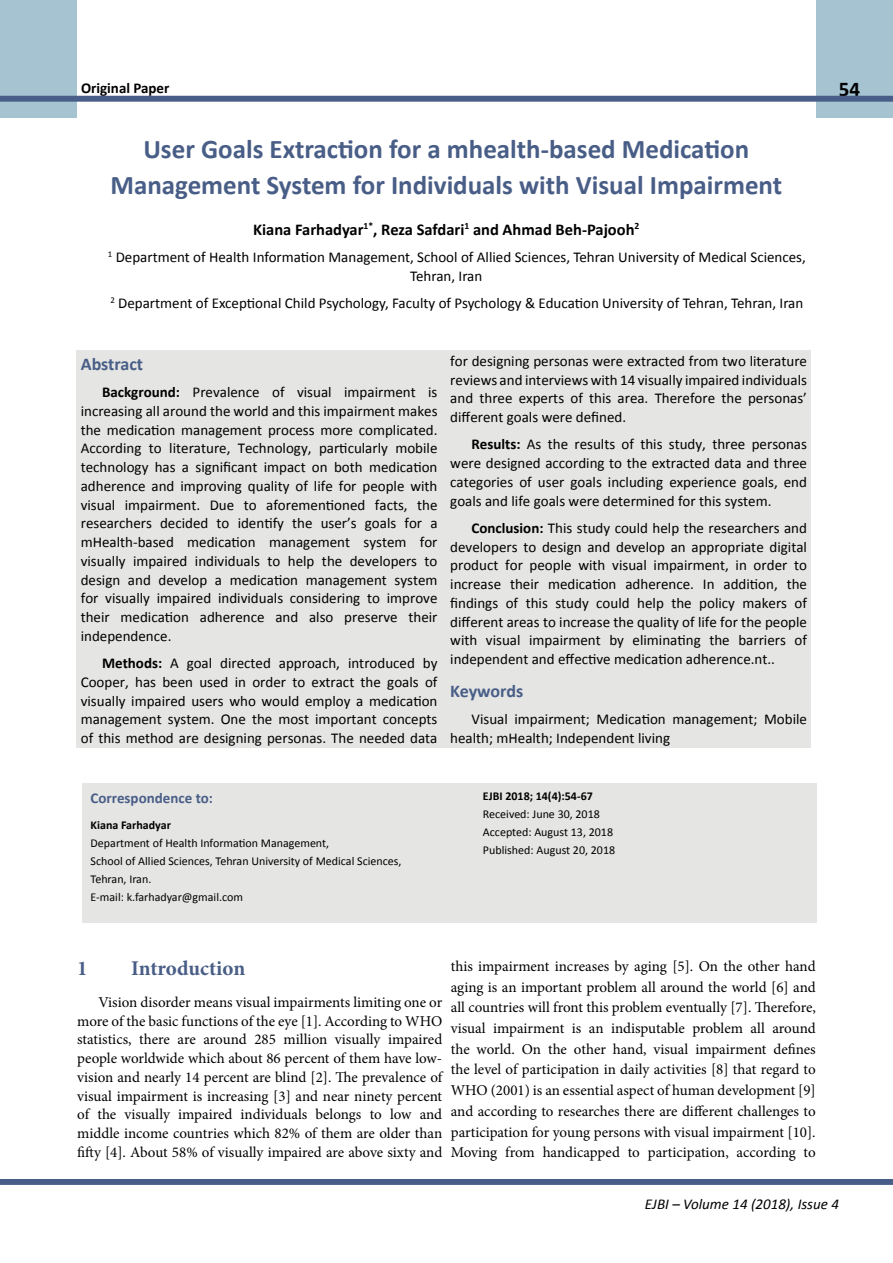
<style>
.page{position:relative;width:893px;height:1263px;background:#fff}
.page>*{position:absolute;margin:0;border:0;box-sizing:border-box;transform-origin:0 0}
.t1{font:700 27px/36px "Calibri";color:#495e87;text-align:center}
.t2{font:700 21px "Minion Pro";letter-spacing:-.005em;color:#495e87}
.t3{font:700 21px "Calibri";color:#000}
.t4{font:700 18px "Calibri";letter-spacing:-.005em;color:#495e87}
.t5{font:700 16.5px "Calibri";color:#000}
.t6{font:15px/18.8px "Calibri";color:#000;text-align:justify}
.t7{font:15px/20.7px "Minion Pro";color:#000;text-align:justify}
.t8{font:italic 15px "Calibri";color:#000}
.t9{font:700 15px "Calibri";color:#495e87}
.t10{font:700 15px "Calibri";color:#000}
.t11{font:12px/18px "Calibri";color:#000}
.t12{font:700 12px "Calibri";color:#000}
.s1{font-weight:700}
</style>
<div class="page">
<div style="left:0;top:1179px;width:893px;height:6px;background:#485e88"></div>
<div style="left:0;top:0;width:76px;height:118px;background:#a5c3d1"></div>
<div style="left:816px;top:0;width:77px;height:118px;background:#a5c3d1"></div>
<div style="left:0;top:96px;width:893px;height:6px;background:#485e88"></div>
<div style="left:76px;top:350px;width:735px;height:398px;background:#e5e5e4"></div>
<div style="left:82px;top:783px;width:735px;height:140px;background:#e5e5e4"></div>
<p class="t10" style="left:81px;top:78px;width:90px">Original Paper</p>
<h2 class="t3" style="left:839px;top:75px;width:23px">54</h2>
<h1 class="t1" style="left:110px;top:131px;width:673px">User Goals Extraction for a mhealth-based Medication<br>Management System for Individuals with Visual Impairment</h1>
<p class="t5" style="left:253px;top:219px;width:388px">Kiana Farhadyar<sup>1*</sup>, Reza Safdari<sup>1</sup> and Ahmad Beh-Pajooh<sup>2</sup></p>
<p class="t6" style="left:410px;top:248px;width:397px;text-indent:-302px"><sup>1</sup> Department of Health Information Management, School of Allied Sciences, Tehran University of Medical Sciences,<br>Tehran, Iran</p>
<p class="t6" style="left:110px;top:294px;width:694px"><sup>2</sup> Department of Exceptional Child Psychology, Faculty of Psychology &amp; Education University of Tehran, Tehran, Iran</p>
<p class="t4" style="left:81px;top:352px;width:64px">Abstract</p>
<p class="t6" style="left:81px;top:383px;width:358px;text-indent:21px"><span class="s1">Background:</span> Prevalence of visual impairment is increasing all around the world and this impairment makes the medication management process more complicated.<br>According to literature, Technology, particularly mobile technology has a significant impact on both medication adherence and improving quality of life for people with visual impairment. Due to aforementioned facts, the researchers decided to identify the user’s goals for a mHealth-based medication management system for visually impaired individuals to help the developers to design and develop a medication management system for visually impaired individuals considering to improve their medication adherence and also preserve their independence.</p>
<p class="t6" style="left:81px;top:654px;width:358px;text-indent:21px"><span class="s1">Methods:</span> A goal directed approach, introduced by Cooper, has been used in order to extract the goals of visually impaired users who would employ a medication management system. One the most important concepts of this method are designing personas. The needed data</p>
<p class="t6" style="left:450px;top:352px;width:358px">for designing personas were extracted from two literature reviews and interviews with 14 visually impaired individuals and three experts of this area. Therefore the personas’ different goals were defined.</p>
<p class="t6" style="left:450px;top:435px;width:358px;text-indent:21px"><span class="s1">Results:</span> As the results of this study, three personas were designed according to the extracted data and three categories of user goals including experience goals, end goals and life goals were determined for this system.</p>
<p class="t6" style="left:450px;top:519px;width:358px;text-indent:21px"><span class="s1">Conclusion:</span> This study could help the researchers and developers to design and develop an appropriate digital product for people with visual impairment, in order to increase their medication adherence. In addition, the findings of this study could help the policy makers of different areas to increase the quality of life for the people with visual impairment by eliminating the barriers of independent and effective medication adherence.nt..</p>
<p class="t4" style="left:450px;top:679px;width:75px">Keywords</p>
<p class="t6" style="left:450px;top:710px;width:358px;text-indent:21px">Visual impairment; Medication management; Mobile health; mHealth; Independent living</p>
<p class="t9" style="left:91px;top:788px;width:124px">Correspondence to:</p>
<p class="t12" style="left:91px;top:817px;width:82px">Kiana Farhadyar</p>
<p class="t11" style="left:91px;top:834px;width:312px">Department of Health Information Management,<br>School of Allied Sciences, Tehran University of Medical Sciences, Tehran, Iran.<br>E-mail: k.farhadyar@gmail.com</p>
<p class="t12" style="left:483px;top:789px;width:111px">EJBI 2018; 14(4):54-67</p>
<p class="t11" style="left:483px;top:805px;width:134px">Received: June 30, 2018<br>Accepted: August 13, 2018<br>Published: August 20, 2018</p>
<p class="t7" style="left:451px;top:956px;width:367px">this impairment increases by aging [5]. On the other hand aging is an important problem all around the world [6] and all countries will front this problem eventually [7]. Therefore, visual impairment is an indisputable problem all around the world. On the other hand, visual impairment defines the level of participation in daily activities [8] that regard to WHO (2001) is an essential aspect of human development [9] and according to researches there are different challenges to participation for young persons with visual impairment [10].<br>Moving from handicapped to participation, according to</p>
<h2 class="t2" style="left:77px;top:954px;width:12px">1</h2>
<h2 class="t2" style="left:131px;top:954px;width:116px">Introduction</h2>
<p class="t7" style="left:77px;top:993px;width:367px;line-height:18.8px;text-indent:21px">Vision disorder means visual impairments limiting one or more of the basic functions of the eye [1]. According to WHO statistics, there are around 285 million visually impaired people worldwide which about 86 percent of them have low&shy;vision and nearly 14 percent are blind [2]. The prevalence of visual impairment is increasing [3] and near ninety percent of the visually impaired individuals belongs to low and middle income countries which 82% of them are older than fifty [4]. About 58% of visually impaired are above sixty and</p>
<p class="t8" style="left:645px;top:1194px;width:196px">EJBI – Volume 14 (2018), Issue 4</p>
</div>
